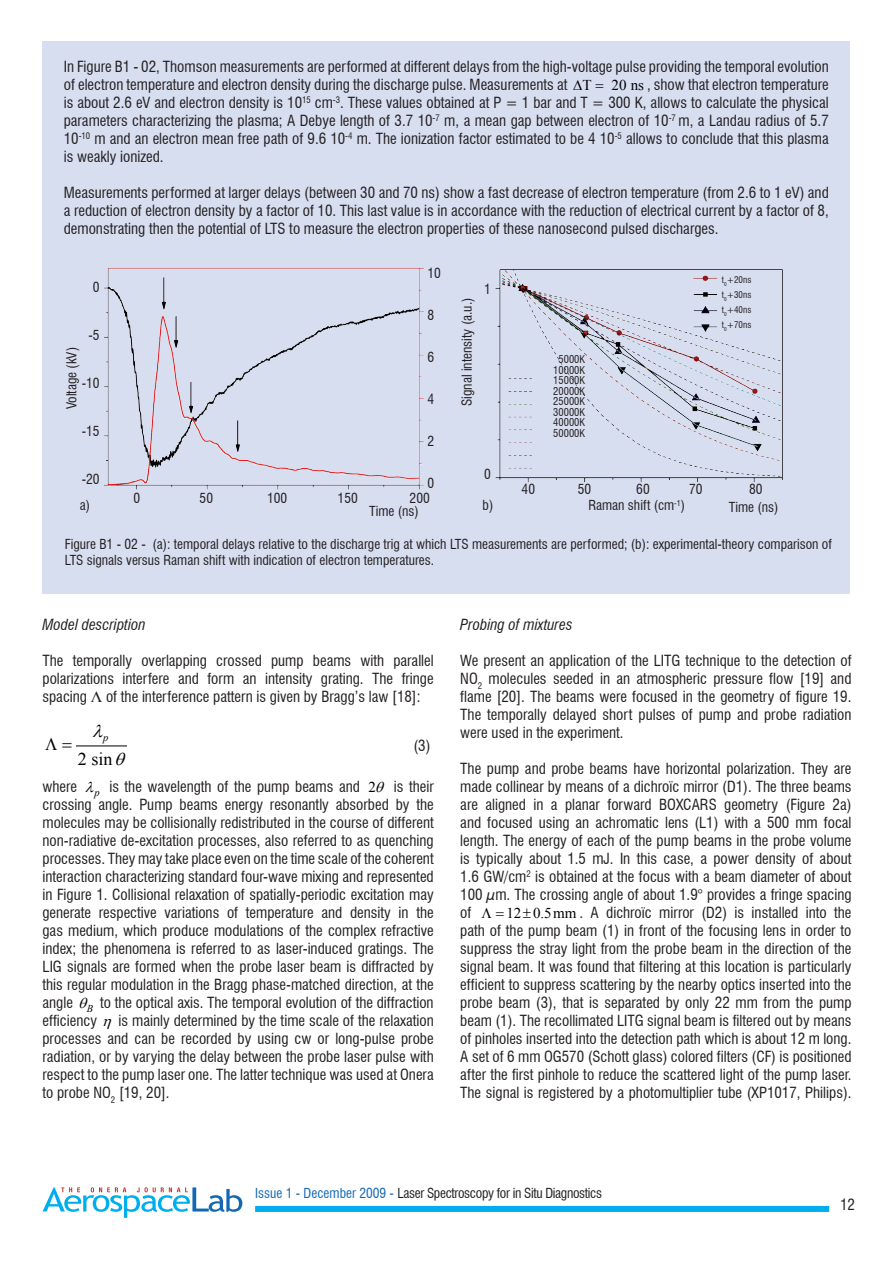
<style>
.page{position:relative;width:893px;height:1263px;background:#fff}
.page>*{position:absolute;margin:0;border:0;box-sizing:border-box;transform-origin:0 0}
.t1{font:18px "Times New Roman";color:#000}
.t2{font:condensed 15px/18px "Swiss 721 BT";color:#231f20;text-align:justify}
.t3{font:italic condensed 15px "Swiss 721 BT";color:#231f20}
.t4{font:condensed 13.5px/16.2px "Swiss 721 BT";color:#231f20}
.t5{font:condensed 13.5px "Swiss 721 BT";letter-spacing:-.025em;color:#231f20}
.t6{font:condensed 10.5px/10.5px "Swiss 721 BT";color:#231f20;text-align:center}
.t7{font:italic 10.5px "Times New Roman";color:#000}
.t8{font:condensed 9px/15px "Swiss 721 BT";color:#231f20;text-align:justify}
.s1{font-family:"Times New Roman";font-stretch:normal;color:#000}
.s2{color:#000}
.s3{color:#1468b3}
</style>
<div class="page">
<div style="left:255px;top:1206px;width:574px;height:6px;background:#00aeef"></div>
<svg style="left:43px;top:1187px;width:199px;height:31px"></svg>
<hr style="left:76px;top:745px;width:51px;height:1px;background:#000">
<div style="left:43px;top:41px;width:807px;height:553px;background:#d7def0"></div>
<img style="left:104px;top:268px;width:320px;height:222px">
<img style="left:495px;top:269px;width:288px;height:213px">
<p class="t2" style="left:64px;top:58px;width:766px">In Figure B1 - 02, Thomson measurements are performed at different delays from the high-voltage pulse providing the temporal evolution of electron temperature and electron density during the discharge pulse. Measurements at <span class="s1">T</span></p>
<p class="t2" style="left:64px;top:76px;width:766px;text-indent:548px"><span class="s1">20 ns</span> , show that electron temperature is about 2.6 eV and electron density is 10<sup>15</sup> cm<sup>-3</sup>. These values obtained at P = 1 bar and T = 300 K, allows to calculate the physical parameters characterizing the plasma; A Debye length of 3.7 10<sup>-7</sup> m, a mean gap between electron of 10<sup>-7</sup> m, a Landau radius of 5.7<br>10<sup>-10</sup> m and an electron mean free path of 9.6 10<sup>-4</sup> m. The ionization factor estimated to be 4 10<sup>-5</sup> allows to conclude that this plasma is weakly ionized.</p>
<p class="t2" style="left:64px;top:184px;width:767px">Measurements performed at larger delays (between 30 and 70 ns) show a fast decrease of electron temperature (from 2.6 to 1 eV) and a reduction of electron density by a factor of 10. This last value is in accordance with the reduction of electrical current by a factor of 8, demonstrating then the potential of LTS to measure the electron properties of these nanosecond pulsed discharges.</p>
<p class="t4" style="left:427px;top:265px;width:15px">10</p>
<p class="t4" style="left:427px;top:307px;width:8px">8</p>
<p class="t4" style="left:427px;top:349px;width:8px">6</p>
<p class="t4" style="left:427px;top:391px;width:8px">4</p>
<p class="t4" style="left:427px;top:433px;width:8px">2</p>
<p class="t4" style="left:427px;top:475px;width:8px">0</p>
<p class="t8" style="left:722px;top:272px;width:31px">t<sub>0</sub>+20ns t<sub>0</sub>+30ns t<sub>0</sub>+40ns t<sub>0</sub>+70ns</p>
<p class="t4" style="left:93px;top:279px;width:8px">0</p>
<p class="t4" style="left:88px;top:327px;width:13px">-5</p>
<p class="t4" style="left:82px;top:375px;width:19px">-10</p>
<p class="t4" style="left:82px;top:423px;width:19px">-15</p>
<p class="t4" style="left:82px;top:471px;width:19px">-20</p>
<p class="t4" style="left:484px;top:281px;width:8px">1</p>
<p class="t4" style="left:459px;top:406px;width:110px;rotate:-90deg">Signal intensity (a.u.)</p>
<p class="t4" style="left:63px;top:409px;width:64px;rotate:-90deg">Voltage (kV)</p>
<p class="t6" style="left:553px;top:354px;width:33px">5000K<br>10000K<br>15000K<br>20000K<br>25000K<br>30000K<br>40000K<br>50000K</p>
<p class="t4" style="left:484px;top:466px;width:8px">0</p>
<p class="t4" style="left:522px;top:481px;width:15px">40</p>
<p class="t4" style="left:578px;top:481px;width:15px">50</p>
<p class="t4" style="left:636px;top:481px;width:15px">60</p>
<p class="t4" style="left:689px;top:481px;width:15px">70</p>
<p class="t4" style="left:749px;top:481px;width:15px">80</p>
<p class="t4" style="left:134px;top:490px;width:8px">0</p>
<p class="t4" style="left:200px;top:490px;width:15px">50</p>
<p class="t4" style="left:267px;top:490px;width:22px">100</p>
<p class="t4" style="left:338px;top:490px;width:22px">150</p>
<p class="t4" style="left:369px;top:491px;width:62px;line-height:13.4px;text-indent:40px">200<br>Time (ns)</p>
<p class="t4" style="left:729px;top:499px;width:51px">Time (ns)</p>
<p class="t4" style="left:80px;top:497px;width:12px">a)</p>
<p class="t4" style="left:483px;top:497px;width:12px">b)</p>
<p class="t4" style="left:588px;top:497px;width:98px">Raman shift (cm<sup>-1</sup>)</p>
<p class="t4" style="left:65px;top:536px;width:769px">Figure B1 - 02 - (a): temporal delays relative to the discharge trig at which LTS measurements are performed; (b): experimental-theory comparison of<br>LTS signals versus Raman shift with indication of electron temperatures.</p>
<p class="t3" style="left:43px;top:616px;width:105px">Model description</p>
<p class="t2" style="left:43px;top:652px;width:393px">The temporally overlapping crossed pump beams with parallel polarizations interfere and form an intensity grating. The fringe spacing</p>
<p class="t2" style="left:106px;top:688px;width:316px">of the interference pattern is given by Bragg’s law [18]:</p>
<p class="t7" style="left:92px;top:731px;width:19px">●p</p>
<p class="t2" style="left:413px;top:736px;width:19px">(3)</p>
<p class="t2" style="left:43px;top:778px;width:393px">where <span class="s2">●</span><sub>p</sub> is the wavelength of the pump beams and <span class="s1">2</span> is their crossing angle. Pump beams energy resonantly absorbed by the molecules may be collisionally redistributed in the course of different non-radiative de-excitation processes, also referred to as quenching processes. They may take place even on the time scale of the coherent interaction characterizing standard four-wave mixing and represented in Figure 1. Collisional relaxation of spatially-periodic excitation may generate respective variations of temperature and density in the gas medium, which produce modulations of the complex refractive index; the phenomena is referred to as laser-induced gratings. The LIG signals are formed when the probe laser beam is diffracted by this regular modulation in the Bragg phase-matched direction, at the angle <sub>B</sub> to the optical axis. The temporal evolution of the diffraction efficiency</p>
<p class="t1" style="left:78px;top:746px;width:36px">2 sin</p>
<p class="t2" style="left:43px;top:1012px;width:393px;text-indent:76px">is mainly determined by the time scale of the relaxation processes and can be recorded by using cw or long-pulse probe radiation, or by varying the delay between the probe laser pulse with respect to the pump laser one. The latter technique was used at Onera to probe NO<sub>2</sub> [19, 20].</p>
<p class="t3" style="left:460px;top:616px;width:114px">Probing of mixtures</p>
<p class="t2" style="left:460px;top:652px;width:393px">We present an application of the LITG technique to the detection of NO<sub>2</sub> molecules seeded in an atmospheric pressure flow [19] and flame [20]. The beams were focused in the geometry of figure 19.<br>The temporally delayed short pulses of pump and probe radiation were used in the experiment.</p>
<p class="t2" style="left:460px;top:760px;width:393px">The pump and probe beams have horizontal polarization. They are made collinear by means of a dichroïc mirror (D1). The three beams are aligned in a planar forward BOXCARS geometry (Figure 2a) and focused using an achromatic lens (L1) with a 500 mm focal length. The energy of each of the pump beams in the probe volume is typically about 1.5 mJ. In this case, a power density of about 1.6 GW/cm<sup>2</sup> is obtained at the focus with a beam diameter of about 100 µm. The crossing angle of about 1.9° provides a fringe spacing of</p>
<p class="t2" style="left:460px;top:904px;width:393px;text-indent:46px"><span class="s1">12 0.5 mm</span> . A dichroïc mirror (D2) is installed into the path of the pump beam (1) in front of the focusing lens in order to suppress the stray light from the probe beam in the direction of the signal beam. It was found that filtering at this location is particularly efficient to suppress scattering by the nearby optics inserted into the probe beam (3), that is separated by only 22 mm from the pump beam (1). The recollimated LITG signal beam is filtered out by means of pinholes inserted into the detection path which is about 12 m long.<br>A set of 6 mm OG570 (Schott glass) colored filters (CF) is positioned after the first pinhole to reduce the scattered light of the pump laser.<br>The signal is registered by a photomultiplier tube (XP1017, Philips).</p>
<p class="t5" style="left:255px;top:1185px;width:348px"><span class="s3">Issue 1 - December 2009 -</span> Laser Spectroscopy for in Situ Diagnostics</p>
<p class="t2" style="left:840px;top:1195px;width:16px">12</p>
</div>
